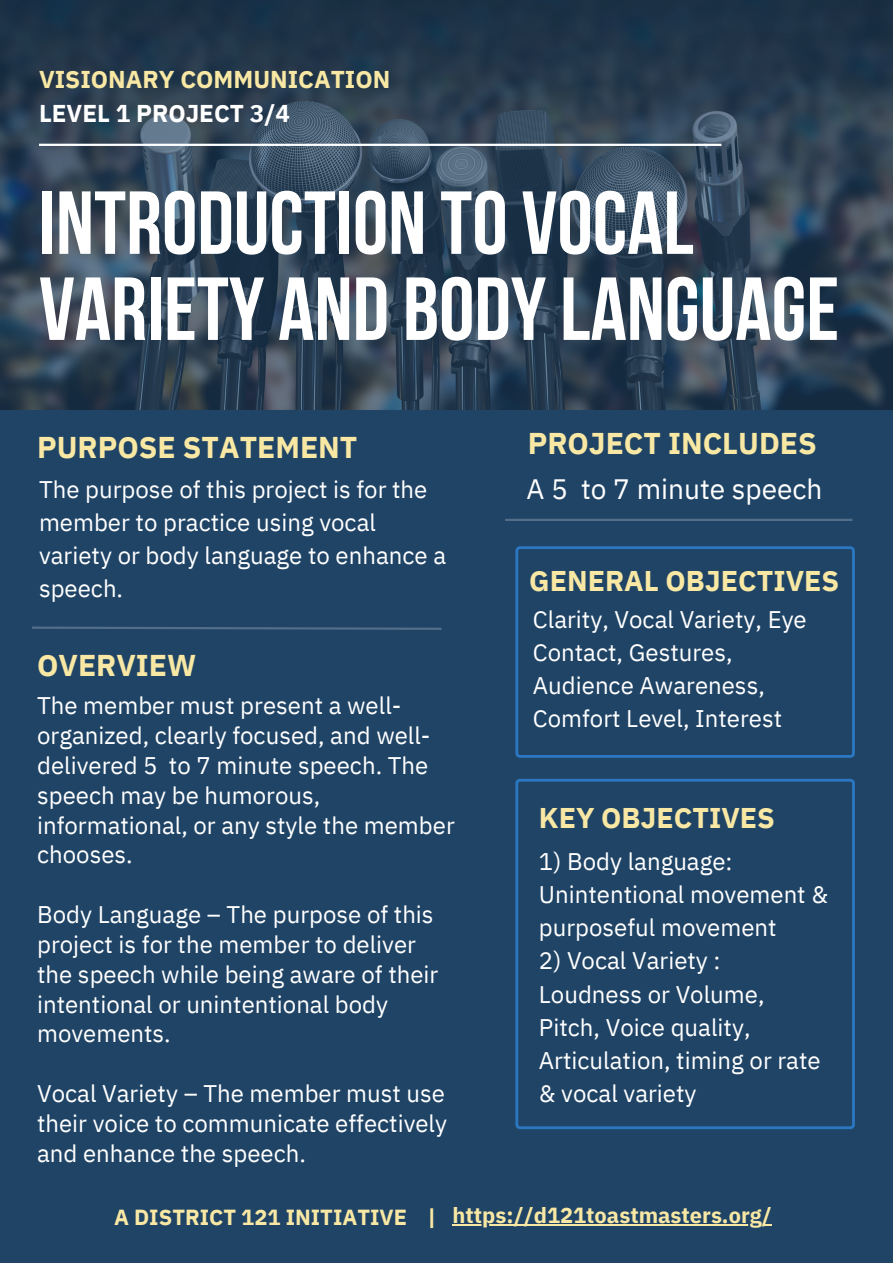
<style>
.page{position:relative;width:893px;height:1263px;background:#fff}
.page>*{position:absolute;margin:0;border:0;box-sizing:border-box;transform-origin:0 0}
.t1{font:89.25px/86px "Bebas Neue Cyrillic";color:#fff}
.t2{font:700 30px "IBM Plex Sans";color:#f8e8a4}
.t3{font:700 28.5px "IBM Plex Sans";color:#f8e8a4}
.t4{font:28.05px "IBM Plex Sans";color:#fff}
.t5{font:700 24.3px/33.8px "IBM Plex Sans";color:#f8e8a4}
.t6{font:24px/33.2px "IBM Plex Sans";color:#fff}
.t7{font:700 21.83px "IBM Plex Sans";color:#f8e8a4}
.s1{color:#fff}
</style>
<div class="page">
<div style="left:0;top:0;width:892px;height:1262px;background:#204466"></div>
<img style="left:0;top:0;width:893px;height:410px">
<hr style="left:39px;top:144px;width:682px;height:2px;background:#fff">
<svg style="left:32px;top:626px;width:410px;height:4px"></svg>
<hr style="left:505px;top:519px;width:347px;height:2px;background:#fff">
<svg style="left:515px;top:779px;width:339px;height:350px"></svg>
<hr style="left:452px;top:1224px;width:320px;height:2px;background:#f8e8a4">
<svg style="left:515px;top:546px;width:339px;height:212px"></svg>
<h4 class="t5" style="left:39px;top:62px;width:353px">VISIONARY COMMUNICATION<br><span class="s1">LEVEL 1 PROJECT 3/4</span></h4>
<p class="t1" style="left:39px;top:189px;width:801px">INTRODUCTION TO VOCAL<br>VARIETY AND BODYLANGUAGE</p>
<p class="t2" style="left:37px;top:427px;width:322px">PURPOSE STATEMENT</p>
<h1 class="t6" style="left:39px;top:472px;width:409px">The purpose of this project is for the member to practice using vocal variety or body language to enhance a speech.</h1>
<h3 class="t2" style="left:37px;top:645px;width:161px">OVERVIEW</h3>
<h5 class="t6" style="left:37px;top:690px;width:419px;line-height:29.8px">The member must present a well&shy;organized, clearly focused, and well&shy;delivered 5 to 7 minute speech. The speech may be humorous, informational, or any style the member chooses.</h5>
<p class="t6" style="left:37px;top:899px;width:403px;line-height:29.8px">Body Language – The purpose of this project is for the member to deliver the speech while being aware of their intentional or unintentional body movements.</p>
<h5 class="t6" style="left:37px;top:1078px;width:411px;line-height:29.8px;text-align:justify">Vocal Variety – The member must use their voice to communicate effectively and enhance the speech.</h5>
<h2 class="t2" style="left:527px;top:424px;width:291px">PROJECT INCLUDES</h2>
<h2 class="t4" style="left:526px;top:470px;width:298px">A 5 to 7 minute speech</h2>
<h5 class="t3" style="left:529px;top:562px;width:311px">GENERAL OBJECTIVES</h5>
<h5 class="t6" style="left:533px;top:602px;width:275px">Clarity, Vocal Variety, Eye<br>Contact, Gestures,<br>Audience Awareness,<br>Comfort Level, Interest</h5>
<p class="t3" style="left:539px;top:798px;width:237px">KEY OBJECTIVES</p>
<h2 class="t6" style="left:539px;top:844px;width:291px">1) Body language:<br>Unintentional movement &amp; purposeful movement</h2>
<h2 class="t6" style="left:539px;top:944px;width:283px">2) Vocal Variety :<br>Loudness or Volume,<br>Pitch, Voice quality,<br>Articulation, timing or rate &amp; vocal variety</h2>
<h2 class="t7" style="left:114px;top:1203px;width:324px">A DISTRICT 121 INITIATIVE |</h2>
<h5 class="t7" style="left:452px;top:1200px;width:321px">https://d121toastmasters.org/</h5>
</div>
